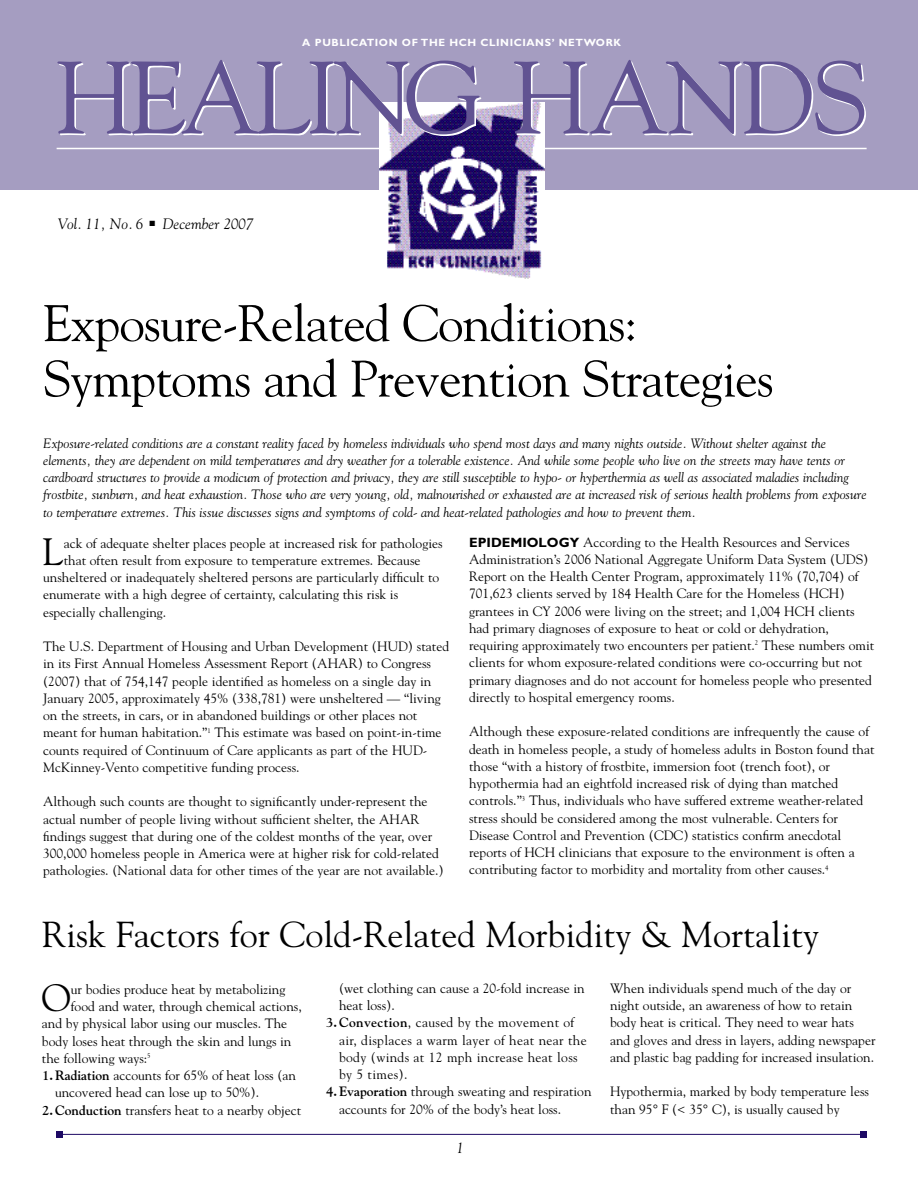
<style>
.page{position:relative;width:918px;height:1188px;background:#fff}
.page>*{position:absolute;margin:0;border:0;box-sizing:border-box;transform-origin:0 0}
.t1{font:102px "Goudy";letter-spacing:-.05em;color:#fff}
.t2{font:51px/55.5px "Goudy";letter-spacing:-.02em;color:#000}
.t3{font:37.95px "Goudy";color:#000}
.t4{font:36px "Goudy";color:#000}
.t5{font:italic 15px "Goudy";color:#000}
.t6{font:13.5px/17.2px "Goudy";color:#000}
.t7{font:italic 13.5px/17.2px "Goudy";color:#000}
.t8{font:13.5px "Goudy";letter-spacing:.025em;color:#000}
.t9{font:700 10.5px "Gill Sans";letter-spacing:.055em;color:#fff}
.s1{font-family:"Gill Sans";font-weight:700}
.s2{font-weight:700}
</style>
<div class="page">
<div style="left:0;top:0;width:918px;height:190px;background:#a59dc1"></div>
<hr style="left:57px;top:148px;width:810px;height:1px;background:#fff">
<img style="left:380px;top:102px;width:165px;height:177px">
<hr style="left:57px;top:1134px;width:810px;height:1px;background:#1d0964">
<div style="left:860px;top:1131px;width:7px;height:7px;background:#1d0964"></div>
<div style="left:57px;top:1131px;width:6px;height:7px;background:#1d0964"></div>
<p class="t9" style="left:302px;top:38px;width:320px">A PUBLICATION OF THE HCH CLINICIANS’ NETWORK</p>
<h1 class="t1" style="left:56px;top:40px;width:815px">HEALING HANDS</h1>
<p class="t5" style="left:58px;top:215px;width:197px">Vol. 11, No. 6 ■ December 2007</p>
<h2 class="t2" style="left:43px;top:296px;width:732px">Exposure-Related Conditions:<br>Symptoms and Prevention Strategies</h2>
<p class="t7" style="left:43px;top:434px;width:825px">Exposure-related conditions are a constant reality faced by homeless individuals who spend most days and many nights outside. Without shelter against the elements, they are dependent on mild temperatures and dry weather for a tolerable existence. And while some people who live on the streets may have tents or cardboard structures to provide a modicum of protection and privacy, they are still susceptible to hypo- or hyperthermia as well as associated maladies including frostbite, sunburn, and heat exhaustion. Those who are very young, old, malnourished or exhausted are at increased risk of serious health problems from exposure to temperature extremes. This issue discusses signs and symptoms of cold- and heat-related pathologies and how to prevent them.</p>
<h3 class="t3" style="left:43px;top:530px;width:23px">L</h3>
<p class="t6" style="left:64px;top:534px;width:380px">ack of adequate shelter places people at increased risk for pathologies</p>
<p class="t6" style="left:64px;top:552px;width:358px">that often result from exposure to temperature extremes. Because</p>
<p class="t6" style="left:43px;top:569px;width:398px">unsheltered or inadequately sheltered persons are particularly difficult to</p>
<p class="t6" style="left:43px;top:586px;width:357px">enumerate with a high degree of certainty, calculating this risk is</p>
<p class="t6" style="left:43px;top:603px;width:125px">especially challenging.</p>
<p class="t6" style="left:43px;top:638px;width:408px">The U.S. Department of Housing and Urban Development (HUD) stated in its First Annual Homeless Assessment Report (AHAR) to Congress (2007) that of 754,147 people identified as homeless on a single day in January 2005, approximately 45% (338,781) were unsheltered — “living on the streets, in cars, or in abandoned buildings or other places not meant for human habitation.”<sup>1</sup> This estimate was based on point-in-time counts required of Continuum of Care applicants as part of the HUD-McKinney-Vento competitive funding process.</p>
<p class="t6" style="left:43px;top:793px;width:402px">Although such counts are thought to significantly under-represent the actual number of people living without sufficient shelter, the AHAR findings suggest that during one of the coldest months of the year, over 300,000 homeless people in America were at higher risk for cold-related pathologies. (National data for other times of the year are not available.)</p>
<p class="t6" style="left:469px;top:533px;width:407px"><span class="s1">EPIDEMIOLOGY</span> According to the Health Resources and Services Administration’s 2006 National Aggregate Uniform Data System (UDS)<br>Report on the Health Center Program, approximately 11% (70,704) of 701,623 clients served by 184 Health Care for the Homeless (HCH) grantees in CY 2006 were living on the street; and 1,004 HCH clients had primary diagnoses of exposure to heat or cold or dehydration, requiring approximately two encounters per patient.<sup>2</sup> These numbers omit clients for whom exposure-related conditions were co-occurring but not primary diagnoses and do not account for homeless people who presented directly to hospital emergency rooms.</p>
<p class="t6" style="left:469px;top:723px;width:407px">Although these exposure-related conditions are infrequently the cause of death in homeless people, a study of homeless adults in Boston found that those “with a history of frostbite, immersion foot (trench foot), or hypothermia had an eightfold increased risk of dying than matched controls.”<sup>3</sup> Thus, individuals who have suffered extreme weather-related stress should be considered among the most vulnerable. Centers for Disease Control and Prevention (CDC) statistics confirm anecdotal reports of HCH clinicians that exposure to the environment is often a contributing factor to morbidity and mortality from other causes.<sup>4</sup></p>
<h3 class="t4" style="left:42px;top:913px;width:779px">Risk Factors for Cold-Related Morbidity &amp; Mortality</h3>
<h3 class="t3" style="left:41px;top:976px;width:31px">O</h3>
<p class="t6" style="left:71px;top:981px;width:216px">ur bodies produce heat by metabolizing</p>
<p class="t6" style="left:610px;top:980px;width:267px">When individuals spend much of the day or night outside, an awareness of how to retain body heat is critical. They need to wear hats and gloves and dress in layers, adding newspaper and plastic bag padding for increased insulation.</p>
<p class="t6" style="left:610px;top:1083px;width:260px">Hypothermia, marked by body temperature less than 95° F (&lt; 35° C), is usually caused by</p>
<p class="t6" style="left:339px;top:980px;width:247px">(wet clothing can cause a 20-fold increase in</p>
<p class="t6" style="left:339px;top:997px;width:57px">heat loss).</p>
<p class="t8" style="left:326px;top:1015px;width:250px"><span class="s2">3.Convection</span>, caused by the movement of</p>
<p class="t8" style="left:339px;top:1032px;width:249px">air, displaces a warm layer of heat near the</p>
<p class="t8" style="left:339px;top:1049px;width:240px">body (winds at 12 mph increase heat loss</p>
<p class="t6" style="left:339px;top:1066px;width:70px">by 5 times).</p>
<p class="t6" style="left:326px;top:1083px;width:267px"><span class="s2">4.Evaporation</span> through sweating and respiration</p>
<p class="t6" style="left:339px;top:1100px;width:224px">accounts for 20% of the body’s heat loss.</p>
<p class="t6" style="left:71px;top:998px;width:232px">food and water, through chemical actions,</p>
<p class="t6" style="left:42px;top:1015px;width:247px">and by physical labor using our muscles. The</p>
<p class="t6" style="left:42px;top:1032px;width:251px">body loses heat through the skin and lungs in</p>
<p class="t6" style="left:42px;top:1050px;width:110px">the following ways:<sup>5</sup></p>
<p class="t6" style="left:42px;top:1067px;width:256px"><span class="s2">1.Radiation</span> accounts for 65% of heat loss (an</p>
<p class="t6" style="left:55px;top:1084px;width:206px">uncovered head can lose up to 50%).</p>
<p class="t6" style="left:42px;top:1101px;width:261px"><span class="s2">2.Conduction</span> transfers heat to a nearby object</p>
<p class="t5" style="left:457px;top:1139px;width:9px">1</p>
</div>
